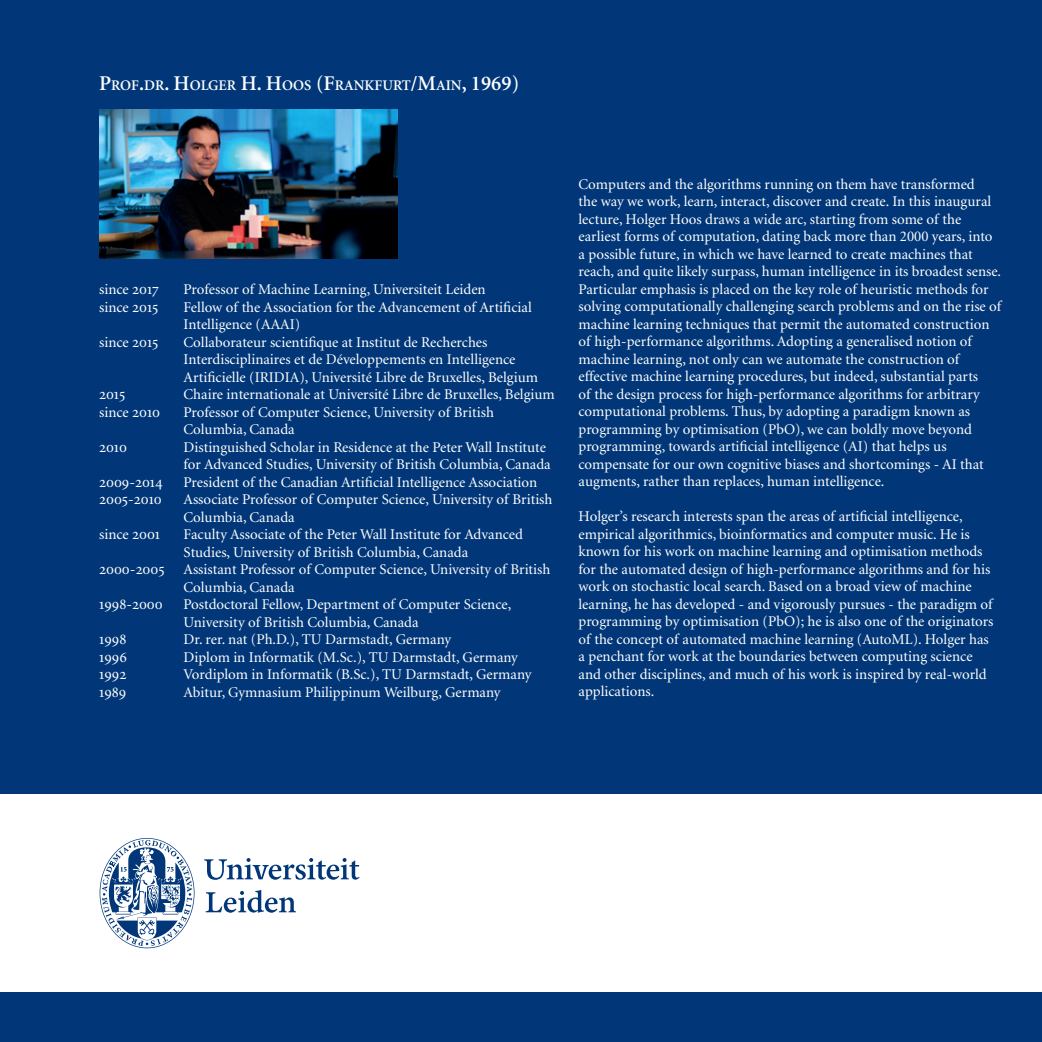
<style>
.page{position:relative;width:1042px;height:1042px;background:#fff}
.page>*{position:absolute;margin:0;border:0;box-sizing:border-box;transform-origin:0 0}
.t1{font:15.75px "Minion Exp";color:#fff}
.t2{font:14.88px/17.5px "Minion";color:#fff}
.t3{font:600 14.7px "Minion";color:#fff}
.s1{font-size:21px}
.s2{font-family:"Minion Exp";font-size:15.75px}
</style>
<div class="page">
<div style="left:0;top:992px;width:1042px;height:50px;background:#013778"></div>
<div style="left:0;top:0;width:1042px;height:794px;background:#013778"></div>
<svg style="left:204px;top:858px;width:156px;height:55px"></svg>
<svg style="left:100px;top:838px;width:94px;height:110px"></svg>
<img style="left:99px;top:109px;width:299px;height:149px">
<p class="t3" style="left:99px;top:78px;width:421px"><span class="s1">P</span>ROF<span class="s1">.</span>DR<span class="s1">. H</span>OLGER <span class="s1">H. H</span>OOS <span class="s1">(F</span>RANKFURT<span class="s1">/M</span>AIN<span class="s1">, 1969)</span></p>
<p class="t2" style="left:99px;top:281px;width:61px">since <span class="s2">2017</span></p>
<p class="t2" style="left:184px;top:281px;width:304px">Professor of Machine Learning, Universiteit Leiden</p>
<p class="t2" style="left:99px;top:299px;width:61px">since <span class="s2">2015</span></p>
<p class="t2" style="left:184px;top:299px;width:350px">Fellow of the Association for the Advancement of Artificial<br>Intelligence (AAAI)</p>
<p class="t2" style="left:99px;top:334px;width:61px">since <span class="s2">2015</span></p>
<p class="t2" style="left:184px;top:334px;width:356px">Collaborateur scientifique at Institut de Recherches<br>Interdisciplinaires et de Développements en Intelligence<br>Artificielle (IRIDIA), Université Libre de Bruxelles, Belgium</p>
<p class="t1" style="left:99px;top:388px;width:28px">2015</p>
<p class="t2" style="left:184px;top:386px;width:373px">Chaire internationale at Université Libre de Bruxelles, Belgium</p>
<p class="t2" style="left:99px;top:404px;width:62px">since <span class="s2">2010</span></p>
<p class="t2" style="left:184px;top:404px;width:312px">Professor of Computer Science, University of British<br>Columbia, Canada</p>
<p class="t1" style="left:99px;top:440px;width:29px">2010</p>
<p class="t2" style="left:184px;top:439px;width:369px">Distinguished Scholar in Residence at the Peter Wall Institute for Advanced Studies, University of British Columbia, Canada</p>
<p class="t1" style="left:99px;top:475px;width:65px">2009-2014</p>
<p class="t2" style="left:184px;top:474px;width:355px">President of the Canadian Artificial Intelligence Association</p>
<p class="t1" style="left:99px;top:493px;width:64px">2005-2010</p>
<p class="t2" style="left:184px;top:491px;width:370px">Associate Professor of Computer Science, University of British<br>Columbia, Canada</p>
<p class="t2" style="left:99px;top:526px;width:62px">since <span class="s2">2001</span></p>
<p class="t2" style="left:184px;top:526px;width:341px">Faculty Associate of the Peter Wall Institute for Advanced</p>
<p class="t2" style="left:184px;top:544px;width:286px">Studies, University of British Columbia, Canada</p>
<p class="t2" style="left:99px;top:561px;width:453px"><span class="s2">2000-2005</span> Assistant Professor of Computer Science, University of British</p>
<p class="t2" style="left:184px;top:579px;width:113px">Columbia, Canada</p>
<p class="t1" style="left:99px;top:598px;width:65px">1998-2000</p>
<p class="t2" style="left:184px;top:596px;width:329px">Postdoctoral Fellow, Department of Computer Science,<br>University of British Columbia, Canada</p>
<p class="t1" style="left:99px;top:633px;width:29px">1998</p>
<p class="t2" style="left:184px;top:631px;width:269px">Dr. rer. nat (Ph.D.), TU Darmstadt, Germany</p>
<p class="t1" style="left:99px;top:650px;width:29px">1996</p>
<p class="t2" style="left:184px;top:649px;width:336px">Diplom in Informatik (M.Sc.), TU Darmstadt, Germany</p>
<p class="t1" style="left:99px;top:668px;width:28px">1992</p>
<p class="t2" style="left:184px;top:666px;width:349px">Vordiplom in Informatik (B.Sc.), TU Darmstadt, Germany</p>
<p class="t1" style="left:99px;top:685px;width:29px">1989</p>
<p class="t2" style="left:184px;top:684px;width:318px">Abitur, Gymnasium Philippinum Weilburg, Germany</p>
<p class="t2" style="left:578px;top:176px;width:424px">Computers and the algorithms running on them have transformed<br>the way we work, learn, interact, discover and create. In this inaugural lecture, Holger Hoos draws a wide arc, starting from some of the earliest forms of computation, dating back more than 2000 years, into a possible future, in which we have learned to create machines that reach, and quite likely surpass, human intelligence in its broadest sense.<br>Particular emphasis is placed on the key role of heuristic methods for solving computationally challenging search problems and on the rise of machine learning techniques that permit the automated construction of high-performance algorithms. Adopting a generalised notion of machine learning, not only can we automate the construction of effective machine learning procedures, but indeed, substantial parts<br>of the design process for high-performance algorithms for arbitrary computational problems. Thus, by adopting a paradigm known as programming by optimisation (PbO), we can boldly move beyond programming, towards artificial intelligence (AI) that helps us compensate for our own cognitive biases and shortcomings - AI that augments, rather than replaces, human intelligence.</p>
<p class="t2" style="left:578px;top:508px;width:416px">Holger’s research interests span the areas of artificial intelligence, empirical algorithmics, bioinformatics and computer music. He is known for his work on machine learning and optimisation methods for the automated design of high-performance algorithms and for his work on stochastic local search. Based on a broad view of machine learning, he has developed - and vigorously pursues - the paradigm of programming by optimisation (PbO); he is also one of the originators of the concept of automated machine learning (AutoML). Holger has a penchant for work at the boundaries between computing science and other disciplines, and much of his work is inspired by real-world applications.</p>
</div>
